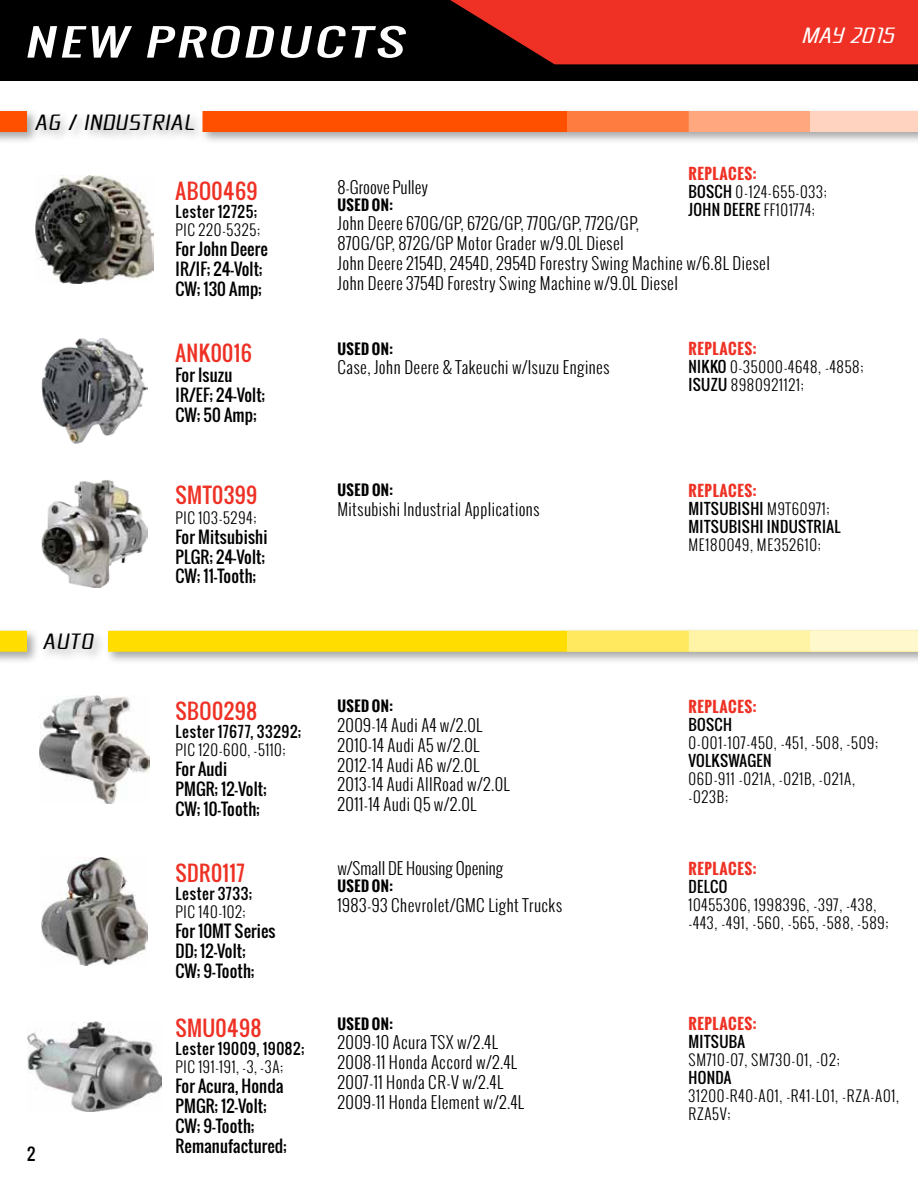
<style>
.page{position:relative;width:918px;height:1188px;background:#fff}
.page>*{position:absolute;margin:0;border:0;box-sizing:border-box;transform-origin:0 0}
.t1{font:italic 36px "Oswald";color:#fff;scale:1.5 1}
.t2{font:21px "Oswald";letter-spacing:.02em;color:#ee3124}
.t3{font:21px "Acute";letter-spacing:.025em;color:#000}
.t4{font:21px "Acute";color:#fff}
.t5{font:300 16.5px/19.8px "Oswald";letter-spacing:.025em;color:#000}
.t6{font:16.5px/19.8px "Oswald";letter-spacing:.01em;color:#000}
.t7{font:300 16.5px "Oswald";color:#000}
.t8{font:300 15px/18px "Oswald";letter-spacing:.05em;color:#000}
.t9{font:15px/18px "Oswald";letter-spacing:.025em;color:#000}
.t10{font:700 15px "Oswald";letter-spacing:.04em;color:#ee3124}
.t11{font:15px "Oswald";letter-spacing:.045em;color:#000}
.t12{font:15px "Oswald";letter-spacing:.05em;color:#000}
.t13{font:700 14.25px "Oswald";letter-spacing:.03em;color:#000}
.s1{font-weight:700;color:#ee3124}
.s2{font-weight:400}
.s3{font-weight:300}
</style>
<div class="page">
<div style="left:0;top:0;width:918px;height:81px;background:#000"></div>
<svg style="left:450px;top:0;width:468px;height:64px;background:#d32b1f"></svg>
<img style="left:40px;top:695px;width:109px;height:108px">
<img style="left:42px;top:857px;width:105px;height:108px">
<div style="left:0;top:627px;width:40px;height:38px;background:#000;opacity:.35"></div>
<div style="left:0;top:631px;width:27px;height:21px;background:#fd0"></div>
<div style="left:105px;top:627px;width:813px;height:38px;background:#000;opacity:.35"></div>
<div style="left:108px;top:631px;width:810px;height:21px;background:#fd0"></div>
<div style="left:567px;top:631px;width:121px;height:21px;background:#ffe95f"></div>
<div style="left:688px;top:631px;width:122px;height:21px;background:#fff3a6"></div>
<div style="left:810px;top:631px;width:108px;height:21px;background:#fff8cc"></div>
<div style="left:40px;top:630px;width:66px;height:32px;background:#000;opacity:.35"></div>
<img style="left:41px;top:480px;width:107px;height:107px">
<img style="left:35px;top:176px;width:119px;height:108px">
<img style="left:42px;top:338px;width:105px;height:106px">
<div style="left:0;top:108px;width:40px;height:37px;background:#000;opacity:.35"></div>
<div style="left:0;top:111px;width:27px;height:21px;background:#ff5000"></div>
<div style="left:199px;top:108px;width:719px;height:37px;background:#000;opacity:.35"></div>
<div style="left:203px;top:111px;width:715px;height:21px;background:#ff5000"></div>
<div style="left:567px;top:111px;width:122px;height:21px;background:#ff7c40"></div>
<div style="left:689px;top:111px;width:121px;height:21px;background:#ffa880"></div>
<div style="left:810px;top:111px;width:108px;height:21px;background:#ffd3bf"></div>
<div style="left:32px;top:110px;width:174px;height:32px;background:#000;opacity:.35"></div>
<img style="left:27px;top:1021px;width:135px;height:91px">
<h1 class="t1" style="left:24px;top:15px;width:261px">NEW PRODUCTS</h1>
<p class="t4" style="left:801px;top:22px;width:97px">MAY 2015</p>
<p class="t3" style="left:34px;top:109px;width:163px">AG / INDUSTRIAL</p>
<p class="t2" style="left:176px;top:175px;width:84px">ABO0469</p>
<p class="t9" style="left:176px;top:203px;width:83px">Lester 12725;</p>
<p class="t8" style="left:176px;top:221px;width:86px">PIC 220-5325;</p>
<p class="t6" style="left:176px;top:239px;width:94px">For John Deere<br>IR/IF; 24-Volt;<br>CW; 130 Amp;</p>
<p class="t2" style="left:175px;top:337px;width:78px">ANK0016</p>
<p class="t6" style="left:175px;top:365px;width:91px">For Isuzu<br>IR/EF; 24-Volt;<br>CW; 50 Amp;</p>
<p class="t3" style="left:42px;top:628px;width:52px">AUTO</p>
<p class="t6" style="left:27px;top:1144px;width:10px">2</p>
<p class="t2" style="left:176px;top:479px;width:83px">SMT0399</p>
<p class="t8" style="left:176px;top:509px;width:82px">PIC 103-5294;</p>
<p class="t6" style="left:176px;top:527px;width:93px">For Mitsubishi<br>PLGR; 24-Volt;<br>CW; 11-Tooth;</p>
<p class="t2" style="left:176px;top:695px;width:83px">SBO0298</p>
<p class="t11" style="left:176px;top:720px;width:127px">Lester 17677, 33292;</p>
<p class="t8" style="left:176px;top:741px;width:112px">PIC 120-600, -5110;</p>
<p class="t6" style="left:176px;top:759px;width:92px">For Audi<br>PMGR; 12-Volt;<br>CW; 10-Tooth;</p>
<p class="t2" style="left:176px;top:857px;width:71px">SDR0117</p>
<p class="t12" style="left:176px;top:882px;width:78px">Lester 3733;</p>
<p class="t8" style="left:176px;top:903px;width:72px">PIC 140-102;</p>
<p class="t6" style="left:176px;top:921px;width:102px">For 10MT Series<br>DD; 12-Volt;<br>CW; 9-Tooth;</p>
<p class="t2" style="left:176px;top:1012px;width:87px">SMU0498</p>
<p class="t9" style="left:176px;top:1040px;width:130px">Lester 19009, 19082;</p>
<p class="t8" style="left:176px;top:1058px;width:109px">PIC 191-191, -3, -3A;</p>
<p class="t6" style="left:176px;top:1076px;width:113px">For Acura, Honda<br>PMGR; 12-Volt;<br>CW; 9-Tooth;<br>Remanufactured;</p>
<p class="t8" style="left:689px;top:165px;width:140px"><span class="s1">REPLACES:<br></span><span class="s2">BOSCH</span> 0-124-655-033;<br><span class="s2">JOHN DEERE</span> FF101774;</p>
<p class="t7" style="left:337px;top:175px;width:92px">8-Groove Pulley</p>
<p class="t13" style="left:338px;top:194px;width:57px">USED ON:</p>
<p class="t5" style="left:338px;top:214px;width:434px">John Deere 670G/GP, 672G/GP, 770G/GP, 772G/GP,<br>870G/GP, 872G/GP Motor Grader w/9.0L Diesel<br>John Deere 2154D, 2454D, 2954D Forestry Swing Machine w/6.8L Diesel John Deere 3754D Forestry Swing Machine w/9.0L Diesel</p>
<p class="t13" style="left:337px;top:338px;width:57px">USED ON:</p>
<p class="t5" style="left:337px;top:357px;width:274px">Case, John Deere &amp; Takeuchi w/Isuzu Engines</p>
<p class="t13" style="left:338px;top:480px;width:57px">USED ON:</p>
<p class="t5" style="left:338px;top:499px;width:204px">Mitsubishi Industrial Applications</p>
<p class="t13" style="left:338px;top:696px;width:57px">USED ON:</p>
<p class="t5" style="left:338px;top:715px;width:174px">2009-14 Audi A4 w/2.0L<br>2010-14 Audi A5 w/2.0L<br>2012-14 Audi A6 w/2.0L<br>2013-14 Audi AllRoad w/2.0L<br>2011-14 Audi Q5 w/2.0L</p>
<p class="t7" style="left:338px;top:857px;width:167px">w/Small DE Housing Opening</p>
<p class="t13" style="left:338px;top:876px;width:57px">USED ON:</p>
<p class="t5" style="left:338px;top:895px;width:226px">1983-93 Chevrolet/GMC Light Trucks</p>
<p class="t13" style="left:337px;top:1013px;width:57px">USED ON:</p>
<p class="t5" style="left:337px;top:1032px;width:188px">2009-10 Acura TSX w/2.4L<br>2008-11 Honda Accord w/2.4L<br>2007-11 Honda CR-V w/2.4L<br>2009-11 Honda Element w/2.4L</p>
<p class="t8" style="left:689px;top:340px;width:176px"><span class="s1">REPLACES:<br></span><span class="s2">NIKKO</span> 0-35000-4648, -4858;<br><span class="s2">ISUZU</span> 8980921121;</p>
<p class="t9" style="left:689px;top:482px;width:154px"><span class="s1">REPLACES:<br></span>MITSUBISHI <span class="s3">M9T60971;<br></span>MITSUBISHI INDUSTRIAL</p>
<p class="t8" style="left:689px;top:536px;width:134px">ME180049, ME352610;</p>
<p class="t10" style="left:689px;top:696px;width:70px">REPLACES:</p>
<p class="t9" style="left:689px;top:716px;width:45px">BOSCH</p>
<p class="t8" style="left:689px;top:734px;width:191px">0-001-107-450, -451, -508, -509;</p>
<p class="t9" style="left:689px;top:752px;width:85px">VOLKSWAGEN</p>
<p class="t8" style="left:689px;top:770px;width:168px">06D-911 -021A, -021B, -021A, -023B;</p>
<p class="t10" style="left:689px;top:858px;width:70px">REPLACES:</p>
<p class="t9" style="left:689px;top:878px;width:40px">DELCO</p>
<p class="t8" style="left:689px;top:896px;width:202px">10455306, 1998396, -397, -438, -443, -491, -560, -565, -588, -589;</p>
<p class="t10" style="left:689px;top:1013px;width:70px">REPLACES:</p>
<p class="t9" style="left:689px;top:1033px;width:58px">MITSUBA</p>
<p class="t8" style="left:689px;top:1051px;width:153px">SM710-07, SM730-01, -02;</p>
<p class="t9" style="left:689px;top:1069px;width:44px">HONDA</p>
<p class="t8" style="left:689px;top:1087px;width:212px">31200-R40-A01, -R41-L01, -RZA-A01,<br>RZA5V;</p>
</div>
